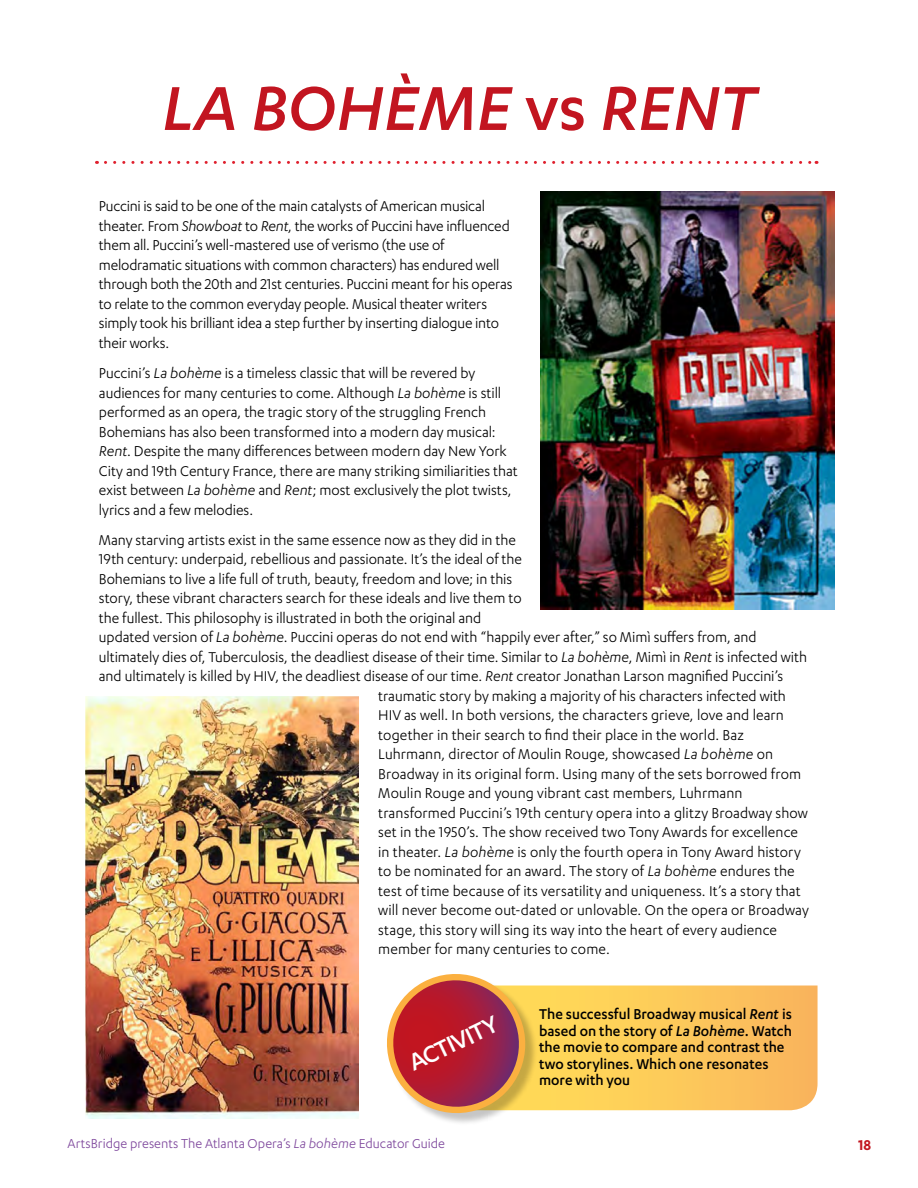
<style>
.page{position:relative;width:918px;height:1188px;background:#fff}
.page>*{position:absolute;margin:0;border:0;box-sizing:border-box;transform-origin:0 0}
.Headline{font:italic 500 72px "Karbon";color:#c21520}
.t1{font:500 27.3px "Karbon";color:#fff}
._11_13_copy{font:16.5px/19.5px "Karbon";color:#000;scale:.96 1}
.body_10_10_5{font:500 16.5px/16.5px "Karbon";color:#000;scale:.96 1}
.t2{font:600 16.5px "Karbon";color:#c21520}
.t3{font:15px "Karbon";color:#7e479c;scale:.96 1}
.s1{font-style:normal}
.s2{font-style:italic}
</style>
<div class="page">
<svg style="left:105px;top:161px;width:712px;height:3px"></svg>
<img style="left:85px;top:697px;width:273px;height:422px">
<svg style="left:538px;top:986px;width:280px;height:124px"></svg>
<div style="left:389px;top:975px;width:149px;height:151px;background:#000;opacity:.23"></div>
<svg style="left:387px;top:974px;width:144px;height:145px"></svg>
<img style="left:540px;top:191px;width:294px;height:418px">
<p class="Headline" style="left:162px;top:68px;width:596px">LA BOHÈME <span class="s1">vs</span> RENT</p>
<p class="_11_13_copy" style="left:99px;top:196px;width:432px">Puccini is said to be one of the main catalysts of American musical theater. From <span class="s2">Showboat</span> to <span class="s2">Rent</span>, the works of Puccini have influenced them all. Puccini’s well-mastered use of verismo (the use of melodramatic situations with common characters) has endured well through both the 20th and 21st centuries. Puccini meant for his operas to relate to the common everyday people. Musical theater writers simply took his brilliant idea a step further by inserting dialogue into their works.</p>
<p class="_11_13_copy" style="left:99px;top:363px;width:438px">Puccini’s <span class="s2">La bohème</span> is a timeless classic that will be revered by audiences for many centuries to come. Although <span class="s2">La bohème</span> is still performed as an opera, the tragic story of the struggling French Bohemians has also been transformed into a modern day musical:<br><span class="s2">Rent</span>. Despite the many differences between modern day New York City and 19th Century France, there are many striking similiarities that exist between <span class="s2">La bohème</span> and <span class="s2">Rent</span>; most exclusively the plot twists, lyrics and a few melodies.</p>
<p class="_11_13_copy" style="left:99px;top:530px;width:436px">Many starving artists exist in the same essence now as they did in the</p>
<p class="_11_13_copy" style="left:99px;top:549px;width:442px">19th century: underpaid, rebellious and passionate. It’s the ideal of the</p>
<p class="_11_13_copy" style="left:99px;top:569px;width:432px">Bohemians to live a life full of truth, beauty, freedom and love; in this</p>
<p class="_11_13_copy" style="left:99px;top:588px;width:442px">story, these vibrant characters search for these ideals and live them to</p>
<p class="_11_13_copy" style="left:99px;top:608px;width:400px">the fullest. This philosophy is illustrated in both the original and</p>
<p class="_11_13_copy" style="left:99px;top:627px;width:687px">updated version of <span class="s2">La bohème</span>. Puccini operas do not end with “happily ever after,” so Mimì suffers from, and</p>
<p class="_11_13_copy" style="left:99px;top:647px;width:739px">ultimately dies of, Tuberculosis, the deadliest disease of their time. Similar to <span class="s2">La bohème</span>, Mimì in <span class="s2">Rent</span> is infected with</p>
<p class="_11_13_copy" style="left:99px;top:666px;width:715px">and ultimately is killed by HIV, the deadliest disease of our time. <span class="s2">Rent</span> creator Jonathan Larson magnified Puccini’s</p>
<p class="_11_13_copy" style="left:378px;top:686px;width:426px">traumatic story by making a majority of his characters infected with</p>
<p class="_11_13_copy" style="left:378px;top:705px;width:424px">HIV as well. In both versions, the characters grieve, love and learn</p>
<p class="_11_13_copy" style="left:378px;top:725px;width:382px">together in their search to find their place in the world. Baz</p>
<p class="_11_13_copy" style="left:378px;top:744px;width:413px">Luhrmann, director of Moulin Rouge, showcased <span class="s2">La bohème</span> on</p>
<p class="_11_13_copy" style="left:378px;top:764px;width:442px">Broadway in its original form. Using many of the sets borrowed from</p>
<p class="_11_13_copy" style="left:378px;top:783px;width:381px">Moulin Rouge and young vibrant cast members, Luhrmann</p>
<p class="_11_13_copy" style="left:378px;top:803px;width:449px">transformed Puccini’s 19th century opera into a glitzy Broadway show</p>
<p class="_11_13_copy" style="left:378px;top:822px;width:439px">set in the 1950’s. The show received two Tony Awards for excellence</p>
<p class="_11_13_copy" style="left:378px;top:842px;width:442px">in theater. <span class="s2">La bohème</span> is only the fourth opera in Tony Award history</p>
<p class="_11_13_copy" style="left:378px;top:861px;width:435px">to be nominated for an award. The story of <span class="s2">La bohème</span> endures the</p>
<p class="_11_13_copy" style="left:378px;top:881px;width:442px">test of time because of its versatility and uniqueness. It’s a story that</p>
<p class="_11_13_copy" style="left:378px;top:900px;width:450px">will never become out-dated or unlovable. On the opera or Broadway</p>
<p class="_11_13_copy" style="left:378px;top:920px;width:417px">stage, this story will sing its way into the heart of every audience</p>
<p class="_11_13_copy" style="left:378px;top:939px;width:243px">member for many centuries to come.</p>
<p class="t1" style="left:404px;top:1050px;width:98px;rotate:-26deg">ACTIVITY</p>
<p class="body_10_10_5" style="left:539px;top:1006px;width:265px">The successful Broadway musical <span class="s2">Rent</span> is based on the story of <span class="s2">La Bohème</span>. Watch the movie to compare and contrast the two storylines. Which one resonates more with you</p>
<p class="t3" style="left:68px;top:1136px;width:395px">ArtsBridge presents The Atlanta Opera’s <span class="s2">La bohème</span> Educator Guide</p>
<p class="t2" style="left:858px;top:1136px;width:15px">18</p>
</div>
